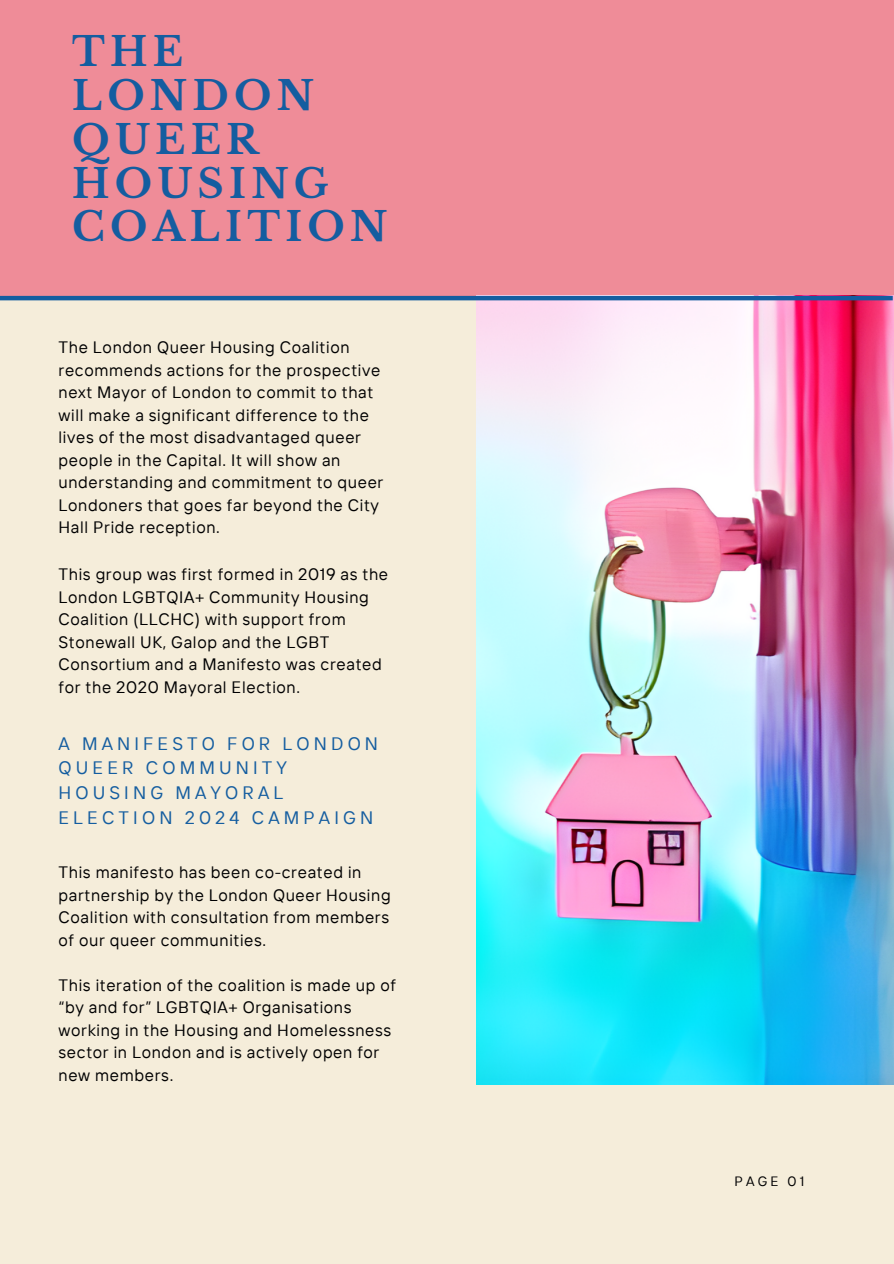
<style>
.page{position:relative;width:894px;height:1264px;background:#fff}
.page>*{position:absolute;margin:0;border:0;box-sizing:border-box;transform-origin:0 0}
.t1{font:700 39.75px/43.8px "Libre Baskerville";letter-spacing:.13em;color:#145da0}
.t2{font:18px/24.8px "TT Interphases";letter-spacing:.23em;color:#145da0}
.t3{font:16.5px/22.5px "TT Interphases";letter-spacing:.04em;color:#000001}
.t4{font:13.5px "TT Interphases";letter-spacing:.23em;color:#000001}
</style>
<div class="page">
<div style="left:0;top:0;width:893px;height:1263px;background:#f5edda"></div>
<div style="left:0;top:0;width:893px;height:296px;background:#ef8c98"></div>
<img style="left:476px;top:296px;width:417px;height:788px">
<hr style="left:0;top:296px;width:892px;height:4px;background:#145da0">
<h1 class="t1" style="left:72px;top:30px;width:317px">THE<br>LONDON<br>QUEER<br>HOUSING<br>COALITION</h1>
<h3 class="t3" style="left:58px;top:335px;width:326px">The London Queer Housing Coalition recommends actions for the prospective next Mayor of London to commit to that will make a significant difference to the lives of the most disadvantaged queer people in the Capital. It will show an understanding and commitment to queer Londoners that goes far beyond the City Hall Pride reception.</h3>
<h3 class="t3" style="left:58px;top:563px;width:331px">This group was first formed in 2019 as the London LGBTQIA+ Community Housing Coalition (LLCHC) with support from Stonewall UK, Galop and the LGBT Consortium and a Manifesto was created for the 2020 Mayoral Election.</h3>
<h3 class="t2" style="left:58px;top:730px;width:321px">A MANIFESTO FOR LONDON<br>QUEER COMMUNITY<br>HOUSING MAYORAL<br>ELECTION 2024 CAMPAIGN</h3>
<h3 class="t3" style="left:58px;top:861px;width:333px">This manifesto has been co-created in partnership by the London Queer Housing Coalition with consultation from members of our queer communities.</h3>
<p class="t3" style="left:58px;top:973px;width:339px">This iteration of the coalition is made up of “by and for” LGBTQIA+ Organisations working in the Housing and Homelessness sector in London and is actively open for new members.</p>
<h2 class="t4" style="left:734px;top:1172px;width:71px">PAGE 01</h2>
</div>
